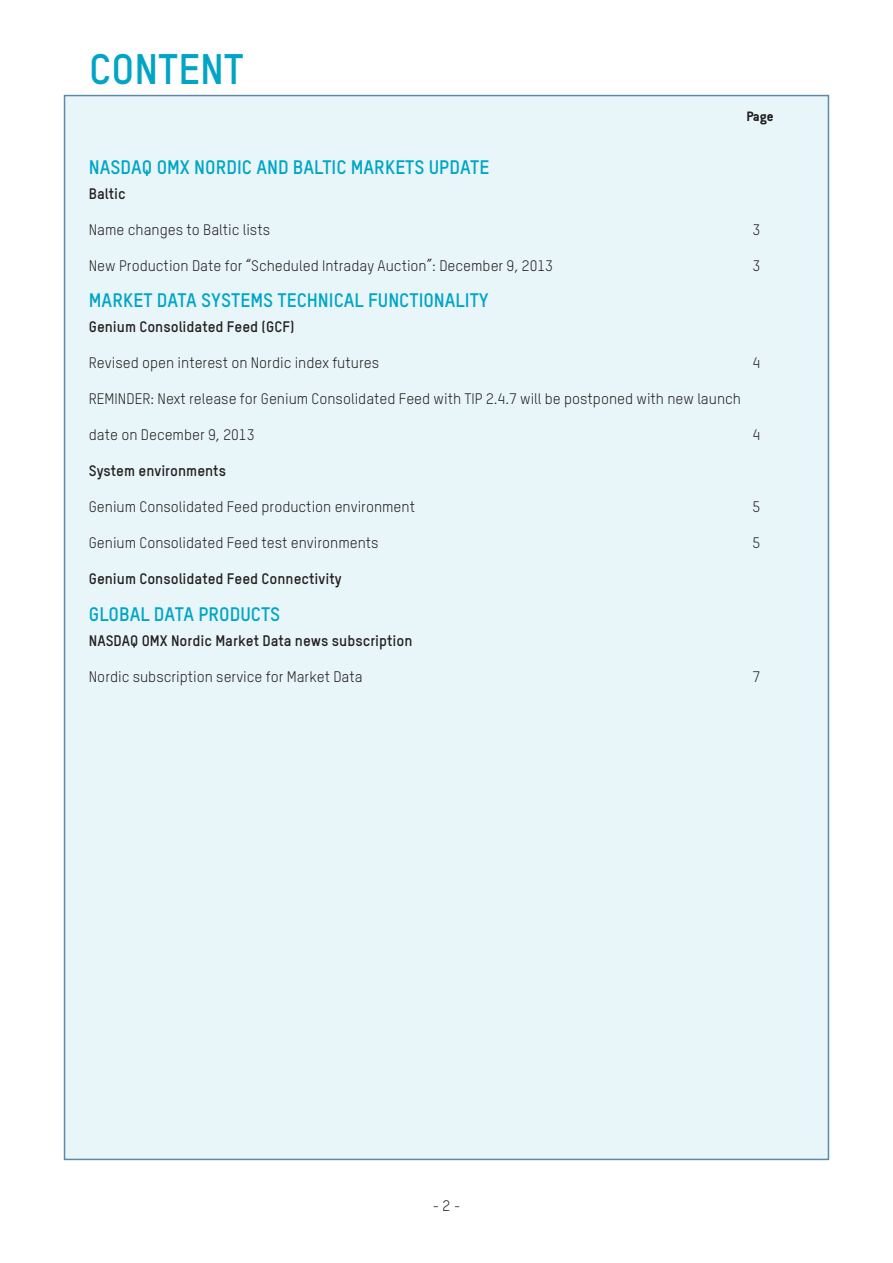
<style>
.page{position:relative;width:893px;height:1263px;background:#fff}
.page>*{position:absolute;margin:0;border:0;box-sizing:border-box;transform-origin:0 0}
.t1{font:700 42px "TSTAR";color:#00a5c6}
.Top_Heading_1_-_cont{font:700 19.2px "TSTAR";color:#00a5c6}
.Content_heading_sub{font:15px "TSTAR";color:#231f20}
.Content_heading{font:700 15px "TSTAR";color:#231f20}
.t2{font:700 15px "Conduit ITC Std";color:#231f20}
</style>
<div class="page">
<div style="left:64px;top:95px;width:765px;height:1065px;background:#e9f6f9;border:2px solid #5c89ac"></div>
<p class="t1" style="left:89px;top:42px;width:156px">CONTENT</p>
<p class="t2" style="left:746px;top:108px;width:29px">Page</p>
<p class="Top_Heading_1_-_cont" style="left:89px;top:155px;width:402px">NASDAQ OMX NORDIC AND BALTIC MARKETS UPDATE</p>
<p class="Content_heading" style="left:89px;top:184px;width:38px">Baltic</p>
<p class="Content_heading_sub" style="left:89px;top:220px;width:183px">Name changes to Baltic lists</p>
<p class="Content_heading_sub" style="left:752px;top:220px;width:9px">3</p>
<p class="Content_heading_sub" style="left:89px;top:256px;width:466px">New Production Date for “Scheduled Intraday Auction”: December 9, 2013</p>
<p class="Content_heading_sub" style="left:752px;top:256px;width:9px">3</p>
<p class="Top_Heading_1_-_cont" style="left:89px;top:288px;width:401px">MARKET DATA SYSTEMS TECHNICAL FUNCTIONALITY</p>
<p class="Content_heading" style="left:89px;top:318px;width:207px">Genium Consolidated Feed (GCF)</p>
<p class="Content_heading_sub" style="left:89px;top:354px;width:292px">Revised open interest on Nordic index futures</p>
<p class="Content_heading_sub" style="left:752px;top:354px;width:9px">4</p>
<p class="Content_heading_sub" style="left:89px;top:390px;width:654px">REMINDER: Next release for Genium Consolidated Feed with TIP 2.4.7 will be postponed with new launch</p>
<p class="Content_heading_sub" style="left:89px;top:426px;width:167px">date on December 9, 2013</p>
<p class="Content_heading_sub" style="left:752px;top:426px;width:9px">4</p>
<p class="Content_heading" style="left:89px;top:462px;width:139px">System environments</p>
<p class="Content_heading_sub" style="left:89px;top:498px;width:328px">Genium Consolidated Feed production environment</p>
<p class="Content_heading_sub" style="left:752px;top:498px;width:9px">5</p>
<p class="Content_heading_sub" style="left:89px;top:534px;width:291px">Genium Consolidated Feed test environments</p>
<p class="Content_heading_sub" style="left:752px;top:534px;width:9px">5</p>
<p class="Content_heading" style="left:89px;top:570px;width:254px">Genium Consolidated Feed Connectivity</p>
<p class="Top_Heading_1_-_cont" style="left:89px;top:602px;width:193px">GLOBAL DATA PRODUCTS</p>
<p class="Content_heading" style="left:89px;top:631px;width:325px">NASDAQ OMX Nordic Market Data news subscription</p>
<p class="Content_heading_sub" style="left:89px;top:667px;width:275px">Nordic subscription service for Market Data</p>
<p class="Content_heading_sub" style="left:752px;top:667px;width:9px">7</p>
<p class="Content_heading_sub" style="left:432px;top:1197px;width:29px">- 2 -</p>
</div>
